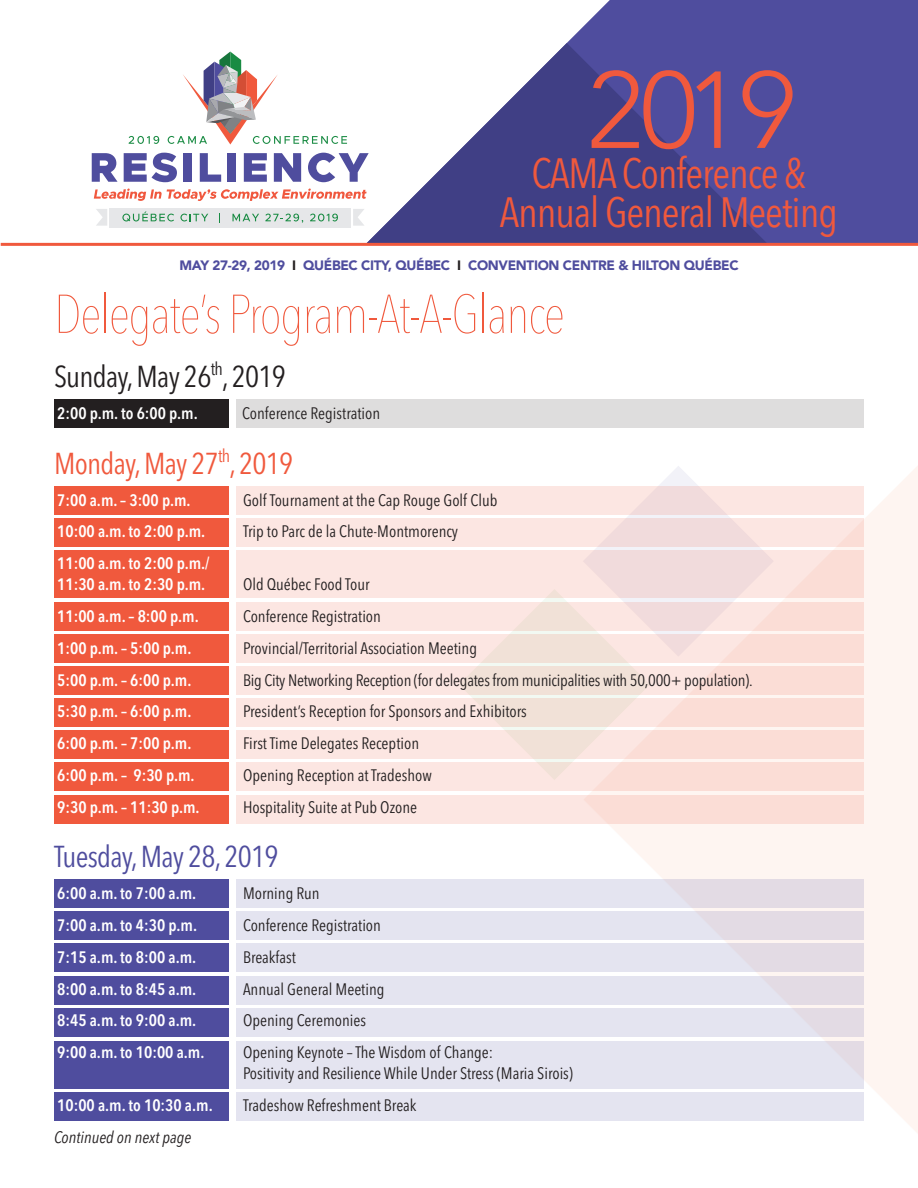
<style>
.page{position:relative;width:918px;height:1188px;background:#fff}
.page>*{position:absolute;margin:0;border:0;box-sizing:border-box;transform-origin:0 0}
.t1{font:300 108px "Avenir";color:#f0593d}
.t2{font:200 54px "Avenir Next Condensed";letter-spacing:-.025em;color:#f0593d}
.t3{font:42px/39px "Avenir Next Condensed";letter-spacing:-.025em;color:#f0593d;text-align:center}
.t4{font:30px "Avenir Next Condensed";letter-spacing:-.025em;color:#231f20}
.t5{font:30px "Avenir Next Condensed";letter-spacing:-.025em;color:#f0593d}
.t6{font:30px "Avenir Next Condensed";letter-spacing:-.025em;color:#4f4d9e}
.t7{font:16.5px/21px "Avenir Next Condensed";color:#231f20}
.t8{font:600 16.5px/21px "Avenir Next Condensed";color:#fff}
.t9{font:italic 16.5px "Avenir Next Condensed";color:#231f20}
.t10{font:900 13.5px "Avenir";letter-spacing:-.025em;color:#4f4d9e}
.s1{color:#231f20}
</style>
<div class="page">
<div style="left:567px;top:0;width:351px;height:243px;background:#4f4d9e"></div>
<svg style="left:365px;top:43px;width:402px;height:200px"></svg>
<svg style="left:459px;top:514px;width:125px;height:249px"></svg>
<svg style="left:584px;top:466px;width:334px;height:667px;fill:#fef5f1"></svg>
<div style="left:54px;top:763px;width:174px;height:28px;background:#f0593d"></div>
<div style="left:237px;top:763px;width:627px;height:28px;background:#fce6e2"></div>
<div style="left:54px;top:795px;width:174px;height:28px;background:#f0593d"></div>
<div style="left:237px;top:795px;width:627px;height:28px;background:#fce6e2"></div>
<div style="left:54px;top:550px;width:174px;height:48px;background:#f0593d"></div>
<div style="left:237px;top:550px;width:627px;height:48px;background:#fce6e2"></div>
<div style="left:54px;top:518px;width:174px;height:29px;background:#f0593d"></div>
<div style="left:237px;top:518px;width:627px;height:29px;background:#fce6e2"></div>
<div style="left:54px;top:602px;width:174px;height:28px;background:#f0593d"></div>
<div style="left:237px;top:602px;width:627px;height:28px;background:#fce6e2"></div>
<div style="left:54px;top:634px;width:174px;height:29px;background:#f0593d"></div>
<div style="left:237px;top:634px;width:627px;height:29px;background:#fce6e2"></div>
<div style="left:54px;top:1041px;width:174px;height:48px;background:#4f4d9e"></div>
<div style="left:237px;top:1041px;width:627px;height:48px;background:#e4e4f0"></div>
<div style="left:54px;top:1092px;width:174px;height:29px;background:#4f4d9e"></div>
<div style="left:237px;top:1092px;width:627px;height:29px;background:#e4e4f0"></div>
<div style="left:54px;top:666px;width:174px;height:29px;background:#f0593d"></div>
<div style="left:237px;top:666px;width:627px;height:29px;background:#fbe1d7"></div>
<div style="left:54px;top:698px;width:174px;height:29px;background:#f0593d"></div>
<div style="left:237px;top:698px;width:627px;height:29px;background:#fbe1d7"></div>
<div style="left:54px;top:731px;width:174px;height:28px;background:#f0593d"></div>
<div style="left:237px;top:731px;width:627px;height:28px;background:#fce6e2"></div>
<div style="left:54px;top:976px;width:174px;height:28px;background:#4f4d9e"></div>
<div style="left:237px;top:976px;width:627px;height:28px;background:#e4e4f0"></div>
<div style="left:54px;top:1008px;width:174px;height:29px;background:#4f4d9e"></div>
<div style="left:237px;top:1008px;width:627px;height:29px;background:#e4e4f0"></div>
<div style="left:54px;top:879px;width:174px;height:28px;background:#4f4d9e"></div>
<div style="left:237px;top:879px;width:627px;height:28px;background:#e4e4f0"></div>
<div style="left:54px;top:911px;width:174px;height:29px;background:#4f4d9e"></div>
<div style="left:237px;top:911px;width:627px;height:29px;background:#e4e4f0"></div>
<div style="left:54px;top:944px;width:174px;height:28px;background:#4f4d9e"></div>
<div style="left:237px;top:944px;width:627px;height:28px;background:#e4e4f0"></div>
<div style="left:54px;top:486px;width:174px;height:28px;background:#f0593d"></div>
<div style="left:237px;top:486px;width:627px;height:28px;background:#fce6e2"></div>
<div style="left:54px;top:400px;width:174px;height:28px;background:#231f20"></div>
<div style="left:237px;top:400px;width:627px;height:28px;background:#dedddd"></div>
<svg style="left:96px;top:209px;width:11px;height:17px"></svg>
<svg style="left:353px;top:209px;width:11px;height:17px"></svg>
<div style="left:110px;top:208px;width:241px;height:19px;background:#e6e7e9"></div>
<svg style="left:122px;top:211px;width:52px;height:10px"></svg>
<svg style="left:180px;top:214px;width:28px;height:7px"></svg>
<svg style="left:232px;top:214px;width:27px;height:7px"></svg>
<svg style="left:265px;top:214px;width:38px;height:9px"></svg>
<svg style="left:310px;top:214px;width:28px;height:7px"></svg>
<svg style="left:94px;top:189px;width:273px;height:12px"></svg>
<svg style="left:129px;top:136px;width:30px;height:8px"></svg>
<svg style="left:92px;top:153px;width:26px;height:29px"></svg>
<svg style="left:124px;top:153px;width:53px;height:29px"></svg>
<div style="left:184px;top:153px;width:8px;height:29px;background:#4f4d9e"></div>
<svg style="left:200px;top:153px;width:21px;height:29px"></svg>
<div style="left:228px;top:153px;width:8px;height:29px;background:#4f4d9e"></div>
<svg style="left:244px;top:153px;width:23px;height:29px"></svg>
<svg style="left:274px;top:153px;width:27px;height:29px"></svg>
<svg style="left:308px;top:153px;width:61px;height:29px"></svg>
<svg style="left:168px;top:52px;width:179px;height:92px"></svg>
<hr style="left:1px;top:243px;width:917px;height:3px;background:#f0593d">
<p class="t1" style="left:587px;top:66px;width:210px">2019</p>
<p class="t3" style="left:500px;top:158px;width:340px">CAMA Conference &amp;<br>Annual General Meeting</p>
<p class="t10" style="left:179px;top:260px;width:561px">MAY 27-29, 2019 <span class="s1">I</span> QUÉBEC CITY, QUÉBEC <span class="s1">I</span> CONVENTION CENTRE &amp; HILTON QUÉBEC</p>
<p class="t2" style="left:54px;top:283px;width:512px">Delegate’s Program-At-A-Glance</p>
<p class="t4" style="left:54px;top:365px;width:233px">Sunday, May 26<sup>th</sup>, 2019</p>
<p class="t8" style="left:57px;top:403px;width:142px">2:00 p.m. to 6:00 p.m.</p>
<p class="t7" style="left:242px;top:405px;width:139px">Conference Registration</p>
<p class="t5" style="left:54px;top:451px;width:241px">Monday, May 27<sup>th</sup>, 2019</p>
<p class="t8" style="left:57px;top:489px;width:135px">7:00 a.m. – 3:00 p.m.</p>
<p class="t7" style="left:243px;top:491px;width:256px">Golf Tournament at the Cap Rouge Golf Club</p>
<p class="t8" style="left:57px;top:521px;width:150px">10:00 a.m. to 2:00 p.m.</p>
<p class="t7" style="left:243px;top:523px;width:217px">Trip to Parc de la Chute-Montmorency</p>
<p class="t8" style="left:57px;top:553px;width:154px">11:00 a.m. to 2:00 p.m./<br>11:30 a.m. to 2:30 p.m.</p>
<p class="t7" style="left:243px;top:576px;width:128px">Old Québec Food Tour</p>
<p class="t8" style="left:57px;top:606px;width:143px">11:00 a.m. – 8:00 p.m.</p>
<p class="t7" style="left:243px;top:607px;width:139px">Conference Registration</p>
<p class="t8" style="left:57px;top:638px;width:136px">1:00 p.m. – 5:00 p.m.</p>
<p class="t7" style="left:243px;top:639px;width:236px">Provincial/Territorial Association Meeting</p>
<p class="t8" style="left:57px;top:669px;width:136px">5:00 p.m. – 6:00 p.m.</p>
<p class="t7" style="left:243px;top:671px;width:511px">Big City Networking Reception (for delegates from municipalities with 50,000+ population).</p>
<p class="t8" style="left:57px;top:701px;width:136px">5:30 p.m. – 6:00 p.m.</p>
<p class="t7" style="left:243px;top:703px;width:285px">President’s Reception for Sponsors and Exhibitors</p>
<p class="t8" style="left:57px;top:733px;width:136px">6:00 p.m. – 7:00 p.m.</p>
<p class="t7" style="left:243px;top:735px;width:178px">First Time Delegates Reception</p>
<p class="t8" style="left:57px;top:765px;width:139px">6:00 p.m. – 9:30 p.m.</p>
<p class="t7" style="left:243px;top:766px;width:191px">Opening Reception at Tradeshow</p>
<p class="t8" style="left:57px;top:797px;width:144px">9:30 p.m. – 11:30 p.m.</p>
<p class="t7" style="left:243px;top:798px;width:176px">Hospitality Suite at Pub Ozone</p>
<p class="t6" style="left:54px;top:845px;width:226px">Tuesday, May 28, 2019</p>
<p class="t8" style="left:57px;top:883px;width:141px">6:00 a.m. to 7:00 a.m.</p>
<p class="t7" style="left:243px;top:885px;width:78px">Morning Run</p>
<p class="t8" style="left:57px;top:915px;width:141px">7:00 a.m. to 4:30 p.m.</p>
<p class="t7" style="left:243px;top:916px;width:139px">Conference Registration</p>
<p class="t8" style="left:57px;top:947px;width:141px">7:15 a.m. to 8:00 a.m.</p>
<p class="t7" style="left:243px;top:948px;width:54px">Breakfast</p>
<p class="t8" style="left:57px;top:978px;width:141px">8:00 a.m. to 8:45 a.m.</p>
<p class="t7" style="left:243px;top:980px;width:143px">Annual General Meeting</p>
<p class="t8" style="left:57px;top:1010px;width:141px">8:45 a.m. to 9:00 a.m.</p>
<p class="t7" style="left:243px;top:1012px;width:125px">Opening Ceremonies</p>
<p class="t8" style="left:57px;top:1042px;width:149px">9:00 a.m. to 10:00 a.m.</p>
<p class="t7" style="left:243px;top:1044px;width:332px">Opening Keynote – The Wisdom of Change:<br>Positivity and Resilience While Under Stress (Maria Sirois)</p>
<p class="t8" style="left:57px;top:1095px;width:157px">10:00 a.m. to 10:30 a.m.</p>
<p class="t7" style="left:243px;top:1096px;width:175px">Tradeshow Refreshment Break</p>
<p class="t9" style="left:54px;top:1130px;width:139px">Continued on next page</p>
</div>
